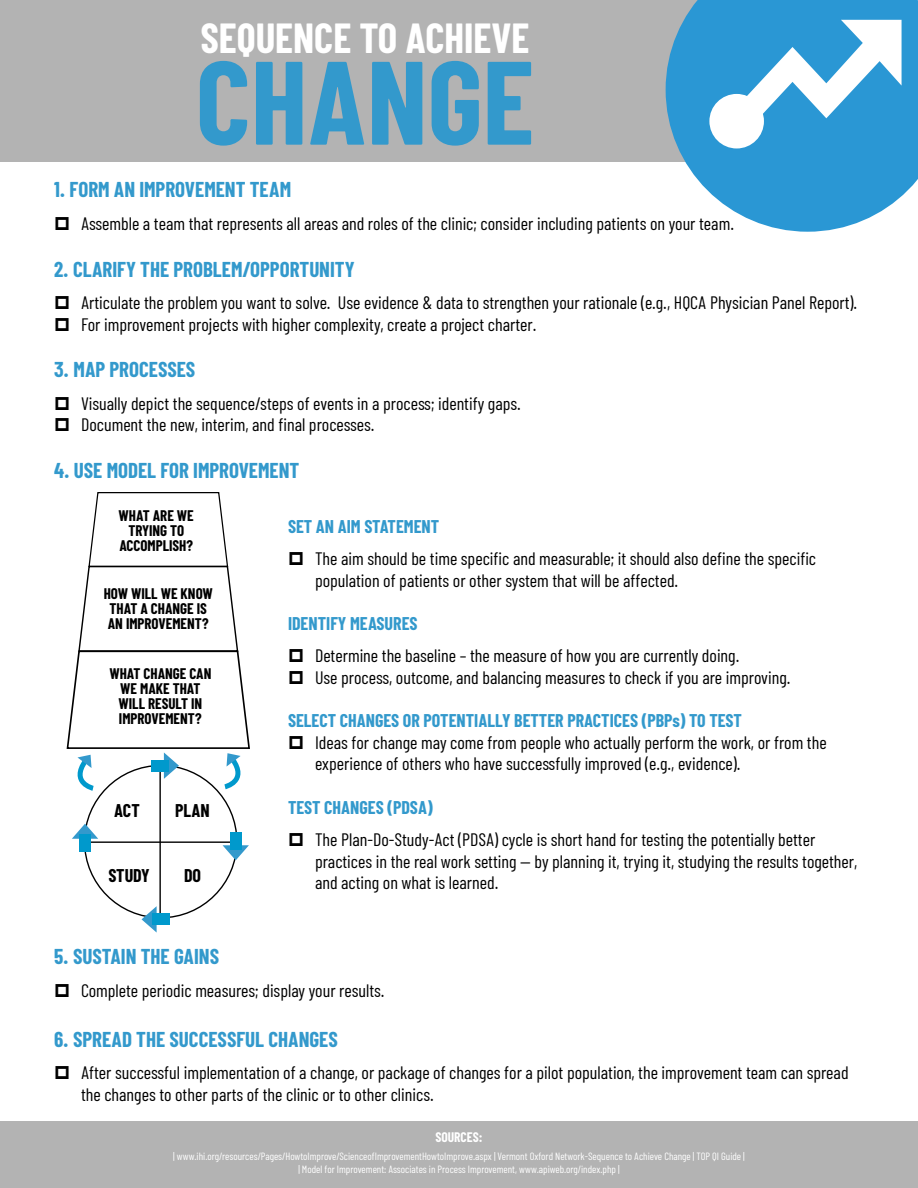
<style>
.page{position:relative;width:918px;height:1188px;background:#fff}
.page>*{position:absolute;margin:0;border:0;box-sizing:border-box;transform-origin:0 0}
.t1{font:700 118.35px "Barlow Condensed";color:#39c}
.t2{font:700 41.1px "Barlow Condensed";color:#fff}
.t3{font:700 21px "Barlow Condensed";color:#39c}
.t4{font:18px/21.6px "Barlow Condensed";color:#000}
.t5{font:700 18px "Barlow Condensed";color:#39c}
.t6{font:700 18px "Barlow Condensed";color:#000}
.t7{font:700 15px/15px "Barlow Condensed";color:#000;text-align:center}
.t8{font:700 13.5px "Barlow Condensed";color:#fff}
.t9{font:10.5px/12.6px "Barlow Condensed";color:#fff;text-align:center}
</style>
<div class="page">
<div style="left:0;top:0;width:713px;height:162px;background:#b3b3b3"></div>
<div style="left:0;top:1121px;width:918px;height:67px;background:#b3b3b3"></div>
<svg style="left:666px;top:0;width:252px;height:232px;fill:#2a97d4"></svg>
<svg style="left:725px;top:20px;width:177px;height:116px"></svg>
<div style="left:709px;top:94px;width:55px;height:54px;background:#fff;border-radius:50%"></div>
<hr style="left:159px;top:765px;width:2px;height:153px;background:#000">
<hr style="left:84px;top:841px;width:154px;height:2px;background:#000">
<svg style="left:72px;top:824px;width:26px;height:15px"></svg>
<div style="left:79px;top:834px;width:12px;height:18px;background:#09c"></div>
<svg style="left:223px;top:845px;width:26px;height:15px"></svg>
<div style="left:230px;top:832px;width:11px;height:18px;background:#09c"></div>
<svg style="left:142px;top:906px;width:15px;height:27px"></svg>
<div style="left:152px;top:914px;width:18px;height:11px;background:#09c"></div>
<svg style="left:66px;top:492px;width:184px;height:301px"></svg>
<h2 class="t2" style="left:201px;top:13px;width:330px">SEQUENCE TO ACHIEVE</h2>
<h1 class="t1" style="left:196px;top:29px;width:340px">CHANGE</h1>
<p class="t3" style="left:54px;top:177px;width:239px">1. FORM AN IMPROVEMENT TEAM</p>
<p class="t4" style="left:81px;top:212px;width:655px">Assemble a team that represents all areas and roles of the clinic; consider including patients on your team.</p>
<p class="t3" style="left:54px;top:256px;width:302px">2. CLARIFY THE PROBLEM/OPPORTUNITY</p>
<p class="t4" style="left:81px;top:291px;width:778px">Articulate the problem you want to solve. Use evidence &amp; data to strengthen your rationale (e.g., HQCA Physician Panel Report).<br>For improvement projects with higher complexity, create a project charter.</p>
<p class="t3" style="left:54px;top:357px;width:143px">3. MAP PROCESSES</p>
<p class="t4" style="left:81px;top:392px;width:441px">Visually depict the sequence/steps of events in a process; identify gaps.<br>Document the new, interim, and final processes.</p>
<p class="t3" style="left:54px;top:458px;width:247px">4. USE MODEL FOR IMPROVEMENT</p>
<p class="t7" style="left:119px;top:507px;width:77px">WHAT ARE WE<br>TRYING TO<br>ACCOMPLISH?</p>
<p class="t7" style="left:104px;top:585px;width:111px;text-align:left">HOW WILL WE KNOW<br>THAT A CHANGE IS<br>AN IMPROVEMENT?</p>
<p class="t7" style="left:109px;top:666px;width:104px">WHAT CHANGE CAN<br>WE MAKE THAT<br>WILL RESULT IN<br>IMPROVEMENT?</p>
<p class="t6" style="left:114px;top:800px;width:27px">ACT</p>
<p class="t6" style="left:175px;top:799px;width:36px">PLAN</p>
<p class="t6" style="left:108px;top:864px;width:43px">STUDY</p>
<p class="t6" style="left:184px;top:864px;width:19px">DO</p>
<p class="t5" style="left:288px;top:515px;width:153px">SET AN AIM STATEMENT</p>
<p class="t4" style="left:315px;top:547px;width:503px">The aim should be time specific and measurable; it should also define the specific population of patients or other system that will be affected.</p>
<p class="t5" style="left:288px;top:612px;width:131px">IDENTIFY MEASURES</p>
<p class="t4" style="left:315px;top:645px;width:477px">Determine the baseline – the measure of how you are currently doing.<br>Use process, outcome, and balancing measures to check if you are improving.</p>
<p class="t5" style="left:288px;top:710px;width:456px">SELECT CHANGES OR POTENTIALLY BETTER PRACTICES (PBPs) TO TEST</p>
<p class="t4" style="left:315px;top:731px;width:513px">Ideas for change may come from people who actually perform the work, or from the experience of others who have successfully improved (e.g., evidence).</p>
<p class="t5" style="left:288px;top:796px;width:146px">TEST CHANGES (PDSA)</p>
<p class="t4" style="left:315px;top:828px;width:544px">The Plan-Do-Study-Act (PDSA) cycle is short hand for testing the potentially better practices in the real work setting — by planning it, trying it, studying the results together, and acting on what is learned.</p>
<p class="t3" style="left:54px;top:944px;width:167px">5. SUSTAIN THE GAINS</p>
<p class="t4" style="left:81px;top:979px;width:305px">Complete periodic measures; display your results.</p>
<p class="t3" style="left:54px;top:1026px;width:285px">6. SPREAD THE SUCCESSFUL CHANGES</p>
<p class="t4" style="left:81px;top:1062px;width:769px">After successful implementation of a change, or package of changes for a pilot population, the improvement team can spread the changes to other parts of the clinic or to other clinics.</p>
<p class="t8" style="left:435px;top:1129px;width:49px">SOURCES:</p>
<p class="t9" style="left:173px;top:1150px;width:573px">| www.ihi.org/resources/Pages/HowtoImprove/ScienceofImprovementHowtoImprove.aspx | Vermont Oxford Network-Sequence to Achieve Change | TOP QI Guide | | Model for Improvement: Associates in Process Improvement, www.apiweb.org/index.php |</p>
</div>
